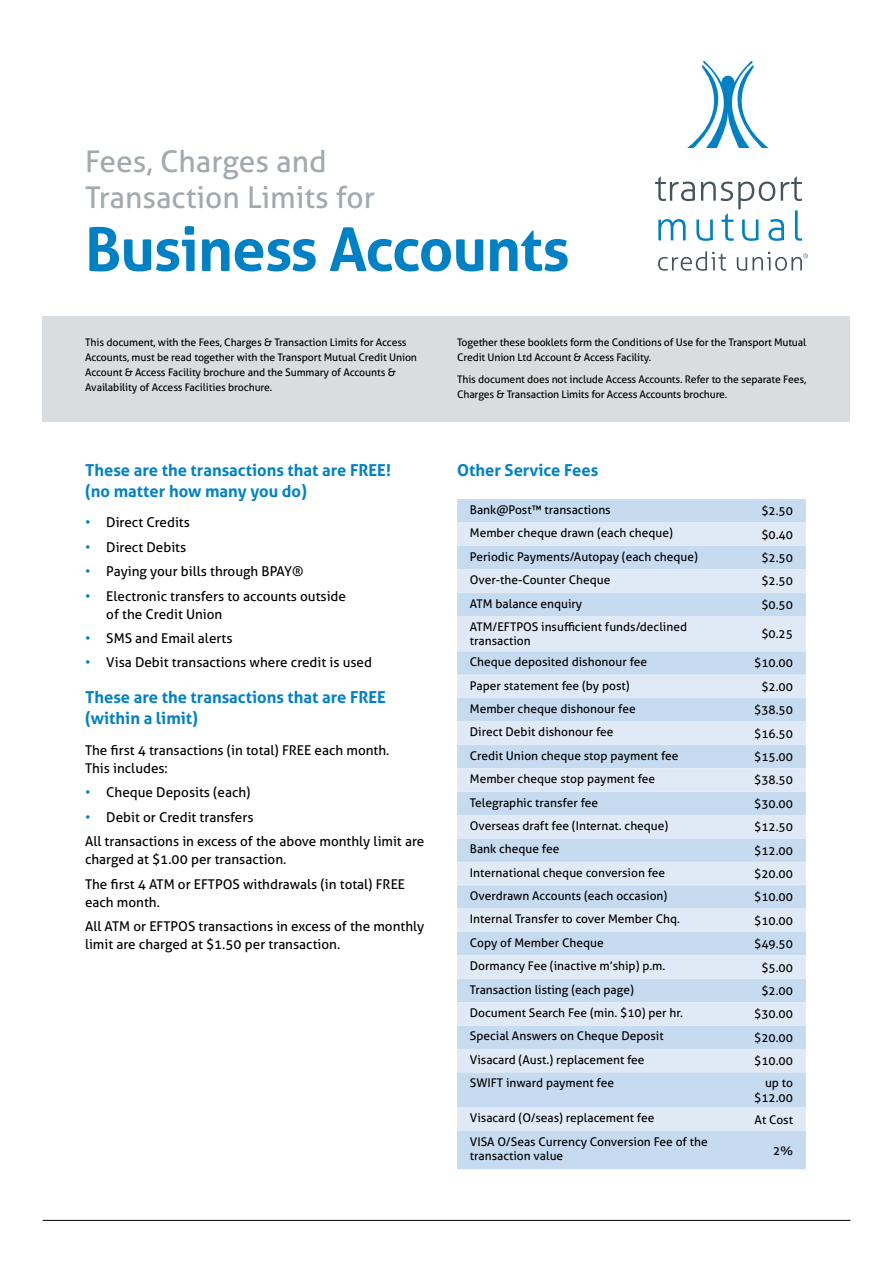
<style>
.page{position:relative;width:893px;height:1263px;background:#fff}
.page>*{position:absolute;margin:0;border:0;box-sizing:border-box;transform-origin:0 0}
.t1{font:700 60px "Aller";letter-spacing:-.015em;color:#0081c6}
.t2{font:30px/36px "Aller";color:#a2aaaf}
.t3{font:700 16.5px/21px "Aller";color:#0081c6}
.t4{font:13.5px/24.5px "Aller";color:#000}
.t5{font:12px/14.4px "Aller";color:#000}
.t6{font:10.5px/15px "Aller";letter-spacing:-.015em;color:#000}
.s1{color:#0081c6}
</style>
<div class="page">
<svg style="left:687px;top:60px;width:82px;height:88px"></svg>
<svg style="left:655px;top:176px;width:147px;height:65px"></svg>
<svg style="left:658px;top:251px;width:68px;height:20px"></svg>
<svg style="left:737px;top:252px;width:71px;height:19px"></svg>
<div style="left:457px;top:499px;width:349px;height:670px;background:#c6daf0"></div>
<svg style="left:457px;top:522px;width:349px;height:609px;background:#d3e2f3"></svg>
<div style="left:43px;top:316px;width:807px;height:106px;background:#dadddf"></div>
<hr style="left:43px;top:1220px;width:807px;height:1px;background:#000">
<h2 class="t2" style="left:85px;top:144px;width:291px">Fees, Charges and<br>Transaction Limits for</h2>
<h1 class="t1" style="left:85px;top:212px;width:486px">Business Accounts</h1>
<p class="t6" style="left:85px;top:335px;width:333px">This document, with the Fees, Charges &amp; Transaction Limits for Access Accounts, must be read together with the Transport Mutual Credit Union Account &amp; Access Facility brochure and the Summary of Accounts &amp; Availability of Access Facilities brochure.</p>
<p class="t6" style="left:457px;top:335px;width:351px">Together these booklets form the Conditions of Use for the Transport Mutual<br>Credit Union Ltd Account &amp; Access Facility.</p>
<p class="t6" style="left:457px;top:371px;width:351px">This document does not include Access Accounts. Refer to the separate Fees,<br>Charges &amp; Transaction Limits for Access Accounts brochure.</p>
<h3 class="t3" style="left:85px;top:459px;width:307px">These are the transactions that are FREE! (no matter how many you do)</h3>
<p class="t4" style="left:85px;top:510px;width:106px"><span class="s1">•</span> Direct Credits</p>
<p class="t4" style="left:85px;top:535px;width:103px"><span class="s1">•</span> Direct Debits</p>
<p class="t4" style="left:85px;top:559px;width:220px"><span class="s1">•</span> Paying your bills through BPAY®</p>
<p class="t4" style="left:106px;top:587px;width:241px;line-height:18px;text-indent:-21px"><span class="s1">•</span> Electronic transfers to accounts outside of the Credit Union</p>
<p class="t4" style="left:85px;top:626px;width:149px"><span class="s1">•</span> SMS and Email alerts</p>
<p class="t4" style="left:85px;top:650px;width:288px"><span class="s1">•</span> Visa Debit transactions where credit is used</p>
<h3 class="t3" style="left:85px;top:687px;width:302px">These are the transactions that are FREE (within a limit)</h3>
<p class="t4" style="left:85px;top:741px;width:306px;line-height:18px">The first 4 transactions (in total) FREE each month.<br>This includes:</p>
<p class="t4" style="left:85px;top:780px;width:167px"><span class="s1">•</span> Cheque Deposits (each)</p>
<p class="t4" style="left:85px;top:805px;width:341px"><span class="s1">•</span> Debit or Credit transfers<br>All transactions in excess of the above monthly limit are</p>
<p class="t4" style="left:85px;top:847px;width:322px">charged at $1.00 per transaction.<br>The first 4 ATM or EFTPOS withdrawals (in total) FREE</p>
<p class="t4" style="left:85px;top:889px;width:341px">each month.<br>All ATM or EFTPOS transactions in excess of the monthly</p>
<p class="t4" style="left:85px;top:932px;width:257px">limit are charged at $1.50 per transaction.</p>
<h3 class="t3" style="left:457px;top:459px;width:143px">Other Service Fees</h3>
<p class="t5" style="left:470px;top:502px;width:142px">Bank@Post™ transactions</p>
<p class="t5" style="left:761px;top:504px;width:33px">$2.50</p>
<p class="t5" style="left:470px;top:526px;width:205px">Member cheque drawn (each cheque)</p>
<p class="t5" style="left:761px;top:527px;width:33px">$0.40</p>
<p class="t5" style="left:470px;top:549px;width:230px">Periodic Payments/Autopay (each cheque)</p>
<p class="t5" style="left:761px;top:550px;width:33px">$2.50</p>
<p class="t5" style="left:470px;top:573px;width:142px">Over-the-Counter Cheque</p>
<p class="t5" style="left:761px;top:574px;width:33px">$2.50</p>
<p class="t5" style="left:470px;top:596px;width:114px">ATM balance enquiry</p>
<p class="t5" style="left:761px;top:597px;width:33px">$0.50</p>
<p class="t5" style="left:470px;top:619px;width:219px">ATM/EFTPOS insufficient funds/declined transaction</p>
<p class="t5" style="left:761px;top:627px;width:33px">$0.25</p>
<p class="t5" style="left:470px;top:655px;width:179px">Cheque deposited dishonour fee</p>
<p class="t5" style="left:754px;top:656px;width:40px">$10.00</p>
<p class="t5" style="left:470px;top:678px;width:161px">Paper statement fee (by post)</p>
<p class="t5" style="left:761px;top:679px;width:33px">$2.00</p>
<p class="t5" style="left:470px;top:701px;width:167px">Member cheque dishonour fee</p>
<p class="t5" style="left:754px;top:703px;width:40px">$38.50</p>
<p class="t5" style="left:470px;top:725px;width:145px">Direct Debit dishonour fee</p>
<p class="t5" style="left:754px;top:726px;width:40px">$16.50</p>
<p class="t5" style="left:470px;top:748px;width:210px">Credit Union cheque stop payment fee</p>
<p class="t5" style="left:754px;top:749px;width:40px">$15.00</p>
<p class="t5" style="left:470px;top:772px;width:187px">Member cheque stop payment fee</p>
<p class="t5" style="left:754px;top:773px;width:40px">$38.50</p>
<p class="t5" style="left:470px;top:795px;width:130px">Telegraphic transfer fee</p>
<p class="t5" style="left:754px;top:796px;width:40px">$30.00</p>
<p class="t5" style="left:470px;top:818px;width:200px">Overseas draft fee (Internat. cheque)</p>
<p class="t5" style="left:754px;top:820px;width:40px">$12.50</p>
<p class="t5" style="left:470px;top:842px;width:91px">Bank cheque fee</p>
<p class="t5" style="left:754px;top:843px;width:40px">$12.00</p>
<p class="t5" style="left:470px;top:865px;width:197px">International cheque conversion fee</p>
<p class="t5" style="left:754px;top:866px;width:40px">$20.00</p>
<p class="t5" style="left:470px;top:888px;width:199px">Overdrawn Accounts (each occasion)</p>
<p class="t5" style="left:754px;top:890px;width:40px">$10.00</p>
<p class="t5" style="left:470px;top:912px;width:212px">Internal Transfer to cover Member Chq.</p>
<p class="t5" style="left:754px;top:913px;width:40px">$10.00</p>
<p class="t5" style="left:470px;top:935px;width:135px">Copy of Member Cheque</p>
<p class="t5" style="left:754px;top:937px;width:40px">$49.50</p>
<p class="t5" style="left:470px;top:959px;width:197px">Dormancy Fee (inactive m’ship) p.m.</p>
<p class="t5" style="left:761px;top:960px;width:33px">$5.00</p>
<p class="t5" style="left:470px;top:982px;width:165px">Transaction listing (each page)</p>
<p class="t5" style="left:761px;top:983px;width:33px">$2.00</p>
<p class="t5" style="left:470px;top:1005px;width:215px">Document Search Fee (min. $10) per hr.</p>
<p class="t5" style="left:754px;top:1007px;width:40px">$30.00</p>
<p class="t5" style="left:470px;top:1029px;width:195px">Special Answers on Cheque Deposit</p>
<p class="t5" style="left:754px;top:1030px;width:40px">$20.00</p>
<p class="t5" style="left:470px;top:1052px;width:176px">Visacard (Aust.) replacement fee</p>
<p class="t5" style="left:754px;top:1053px;width:40px">$10.00</p>
<p class="t5" style="left:470px;top:1076px;width:146px">SWIFT inward payment fee</p>
<p class="t5" style="left:754px;top:1076px;width:40px;text-align:right">up to $12.00</p>
<p class="t5" style="left:470px;top:1111px;width:186px">Visacard (O/seas) replacement fee</p>
<p class="t5" style="left:755px;top:1112px;width:40px">At Cost</p>
<p class="t5" style="left:470px;top:1134px;width:239px">VISA O/Seas Currency Conversion Fee of the transaction value</p>
<p class="t5" style="left:773px;top:1143px;width:21px">2%</p>
</div>
